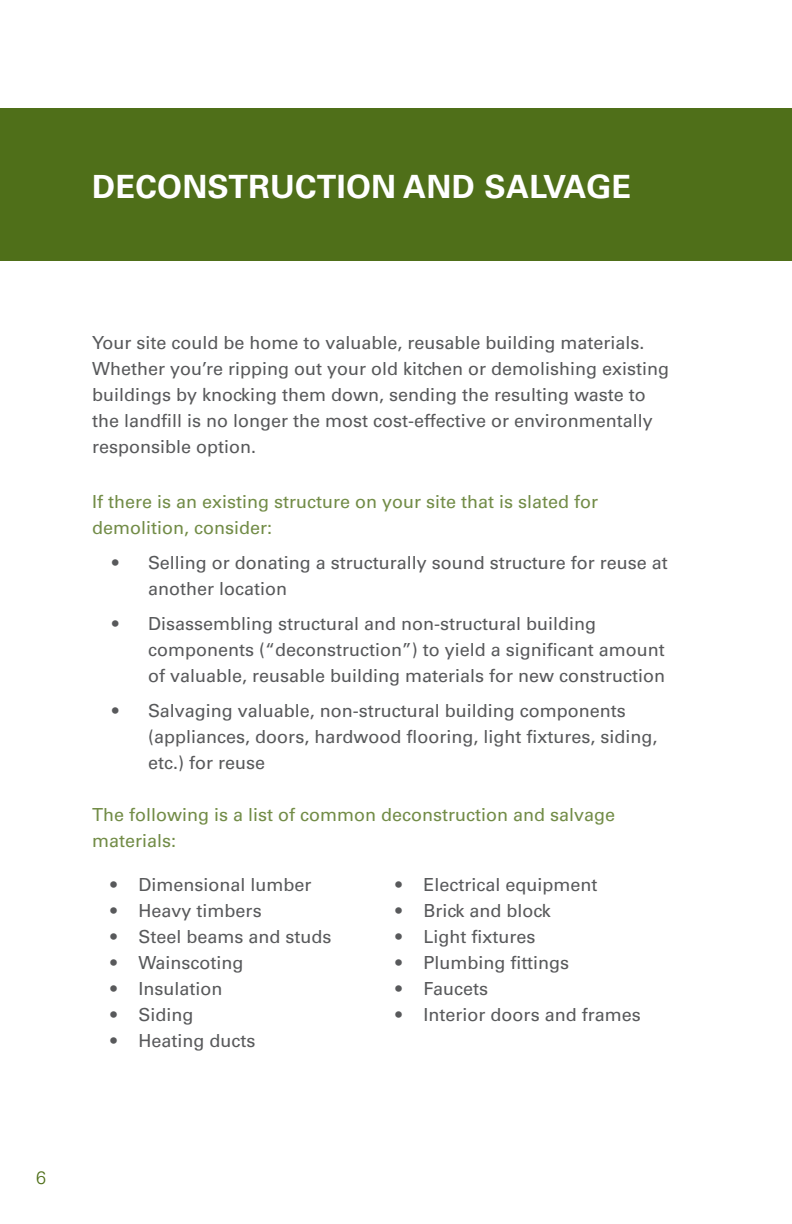
<style>
.page{position:relative;width:792px;height:1224px;background:#fff}
.page>*{position:absolute;margin:0;border:0;box-sizing:border-box;transform-origin:0 0}
.t1{font:700 32px "Univers";letter-spacing:.01em;color:#fff}
.t2{font:18px/26px "Univers";color:#58595b}
.t3{font:18px/26px "Univers";color:#728c47}
.t4{font:300 18px "Univers";color:#4f6f19}
</style>
<div class="page">
<div style="left:0;top:108px;width:792px;height:152px;background:#4f6f19"></div>
<h1 class="t1" style="left:92px;top:168px;width:540px">DECONSTRUCTION AND SALVAGE</h1>
<p class="t2" style="left:92px;top:330px;width:579px">Your site could be home to valuable, reusable building materials.<br>Whether you’re ripping out your old kitchen or demolishing existing buildings by knocking them down, sending the resulting waste to the landfill is no longer the most cost-effective or environmentally responsible option.</p>
<p class="t3" style="left:92px;top:489px;width:508px">If there is an existing structure on your site that is slated for demolition, consider:</p>
<p class="t2" style="left:148px;top:549px;width:521px;text-indent:-36px">• Selling or donating a structurally sound structure for reuse at another location</p>
<p class="t2" style="left:148px;top:610px;width:519px;text-indent:-36px">• Disassembling structural and non-structural building components (“deconstruction”) to yield a significant amount of valuable, reusable building materials for new construction</p>
<p class="t2" style="left:148px;top:697px;width:511px;text-indent:-36px">• Salvaging valuable, non-structural building components (appliances, doors, hardwood flooring, light fixtures, siding, etc.) for reuse</p>
<p class="t3" style="left:92px;top:801px;width:525px">The following is a list of common deconstruction and salvage materials:</p>
<p class="t2" style="left:110px;top:872px;width:203px">• Dimensional lumber</p>
<p class="t2" style="left:110px;top:898px;width:153px">• Heavy timbers</p>
<p class="t2" style="left:110px;top:924px;width:223px">• Steel beams and studs</p>
<p class="t2" style="left:110px;top:950px;width:135px">• Wainscoting</p>
<p class="t2" style="left:110px;top:976px;width:114px">• Insulation</p>
<p class="t2" style="left:110px;top:1002px;width:85px">• Siding</p>
<p class="t2" style="left:110px;top:1028px;width:147px">• Heating ducts</p>
<p class="t2" style="left:396px;top:872px;width:204px">• Electrical equipment</p>
<p class="t2" style="left:396px;top:898px;width:157px">• Brick and block</p>
<p class="t2" style="left:396px;top:924px;width:142px">• Light fixtures</p>
<p class="t2" style="left:396px;top:950px;width:175px">• Plumbing fittings</p>
<p class="t2" style="left:396px;top:976px;width:94px">• Faucets</p>
<p class="t2" style="left:396px;top:1002px;width:247px">• Interior doors and frames</p>
<p class="t4" style="left:36px;top:1167px;width:12px">6</p>
</div>
